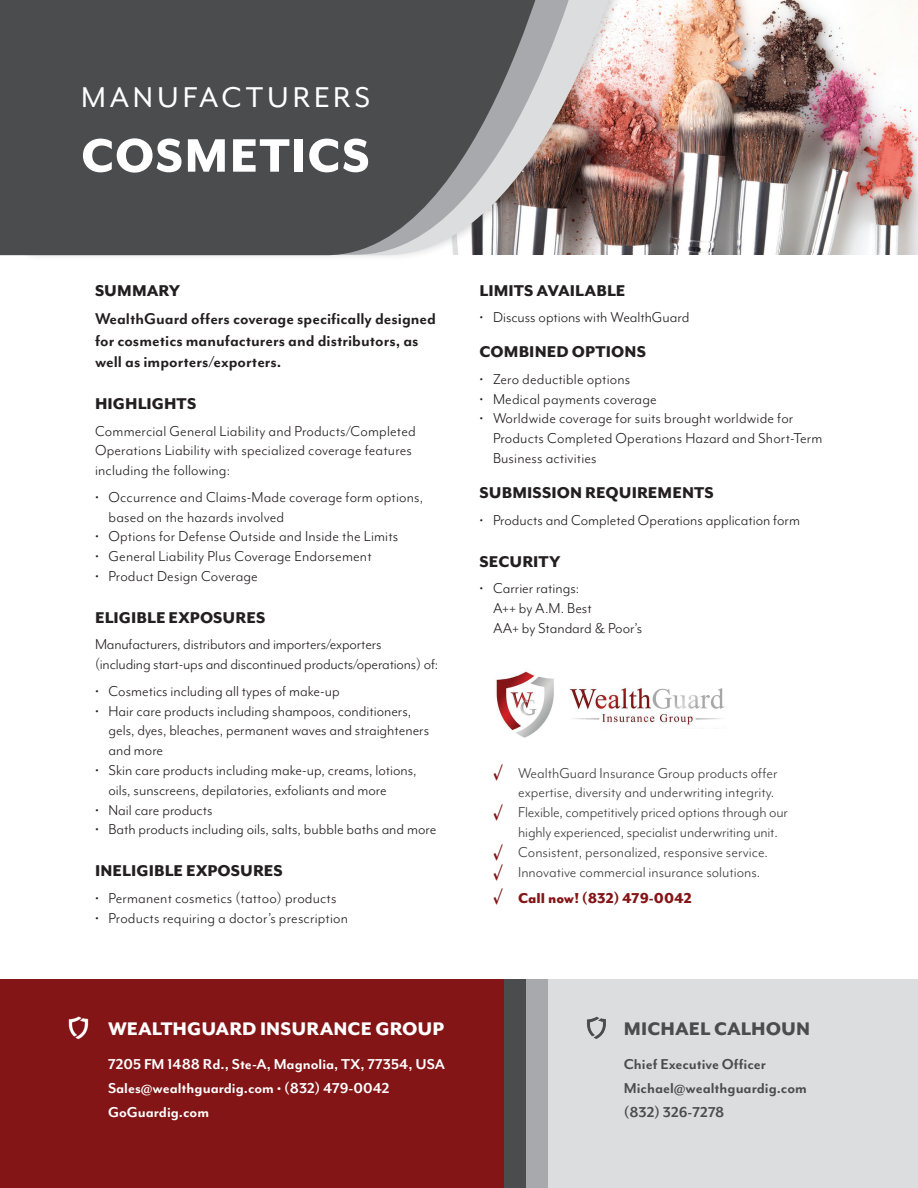
<style>
.page{position:relative;width:918px;height:1188px;background:#fff}
.page>*{position:absolute;margin:0;border:0;box-sizing:border-box;transform-origin:0 0}
.t1{font:800 54px "Mr Eaves Mod OT";letter-spacing:.02em;color:#fff}
.t2{font:33px "Mr Eaves Mod OT";letter-spacing:.12em;color:#fff}
.t3{font:800 21px "Mr Eaves Mod OT";color:#fff}
.t4{font:800 21px "Mr Eaves Mod OT";letter-spacing:.005em;color:#4b4c4d}
.t5{font:800 21px/40px "Mr Eaves Mod OT";color:#841517;text-align:justify}
.t6{font:700 18px/21.6px "Mr Eaves Mod OT";color:#231f20}
.t7{font:800 18px "Mr Eaves Mod OT";letter-spacing:.005em;color:#231f20}
.t8{font:16.5px/19.8px "Mr Eaves Mod OT";color:#231f20}
.t9{font:16.5px/19.8px "Mr Eaves Mod OT";color:#3e3e3f}
.t10{font:700 16.5px/24px "Mr Eaves Mod OT";color:#fff}
.t11{font:700 16.5px/24px "Mr Eaves Mod OT";color:#4b4c4d}
.t12{font:800 16.5px "Mr Eaves Mod OT";color:#841517}
</style>
<div class="page">
<img style="left:641px;top:0;width:277px;height:254px">
<div style="left:23px;top:0;width:618px;height:262px;background:#231f20;opacity:.18"></div>
<img style="left:590px;top:0;width:37px;height:255px">
<img style="left:562px;top:0;width:28px;height:255px">
<svg style="left:0;top:0;width:562px;height:255px;background:#5c5c5d"></svg>
<div style="left:0;top:979px;width:526px;height:209px;background:#841517"></div>
<img style="left:68px;top:1016px;width:21px;height:23px">
<div style="left:529px;top:979px;width:389px;height:209px;background:#dcdddf"></div>
<img style="left:587px;top:1016px;width:19px;height:23px">
<div style="left:504px;top:979px;width:22px;height:209px;background:#4b4c4d"></div>
<div style="left:526px;top:979px;width:22px;height:209px;background:#a8a9ad"></div>
<img style="left:569px;top:688px;width:156px;height:38px">
<img style="left:496px;top:669px;width:58px;height:69px">
<h2 class="t2" style="left:81px;top:79px;width:291px">MANUFACTURERS</h2>
<h1 class="t1" style="left:81px;top:124px;width:290px">COSMETICS</h1>
<p class="t7" style="left:95px;top:280px;width:87px">SUMMARY</p>
<p class="t6" style="left:95px;top:308px;width:343px">WealthGuard offers coverage specifically designed for cosmetics manufacturers and distributors, as well as importers/exporters.</p>
<p class="t7" style="left:95px;top:393px;width:103px">HIGHLIGHTS</p>
<p class="t8" style="left:95px;top:421px;width:322px">Commercial General Liability and Products/Completed<br>Operations Liability with specialized coverage features including the following:</p>
<p class="t8" style="left:109px;top:487px;width:316px;text-indent:-13px">• Occurrence and Claims-Made coverage form options, based on the hazards involved</p>
<p class="t8" style="left:95px;top:526px;width:305px">• Options for Defense Outside and Inside the Limits</p>
<p class="t8" style="left:95px;top:546px;width:278px">• General Liability Plus Coverage Endorsement</p>
<p class="t8" style="left:95px;top:566px;width:164px">• Product Design Coverage</p>
<p class="t7" style="left:95px;top:607px;width:172px">ELIGIBLE EXPOSURES</p>
<p class="t8" style="left:95px;top:634px;width:345px">Manufacturers, distributors and importers/exporters (including start-ups and discontinued products/operations) of:</p>
<p class="t8" style="left:95px;top:681px;width:246px">• Cosmetics including all types of make-up</p>
<p class="t8" style="left:109px;top:701px;width:322px;text-indent:-13px">• Hair care products including shampoos, conditioners, gels, dyes, bleaches, permanent waves and straighteners and more</p>
<p class="t8" style="left:109px;top:760px;width:310px;text-indent:-13px">• Skin care products including make-up, creams, lotions, oils, sunscreens, depilatories, exfoliants and more</p>
<p class="t8" style="left:95px;top:800px;width:119px">• Nail care products</p>
<p class="t8" style="left:95px;top:819px;width:343px">• Bath products including oils, salts, bubble baths and more</p>
<p class="t7" style="left:95px;top:860px;width:189px">INELIGIBLE EXPOSURES</p>
<p class="t8" style="left:95px;top:888px;width:243px">• Permanent cosmetics (tattoo) products</p>
<p class="t8" style="left:95px;top:908px;width:255px">• Products requiring a doctor’s prescription</p>
<p class="t7" style="left:480px;top:280px;width:147px">LIMITS AVAILABLE</p>
<p class="t8" style="left:480px;top:307px;width:211px">• Discuss options with WealthGuard</p>
<p class="t7" style="left:480px;top:342px;width:168px">COMBINED OPTIONS</p>
<p class="t8" style="left:480px;top:369px;width:152px">• Zero deductible options</p>
<p class="t8" style="left:480px;top:389px;width:179px">• Medical payments coverage</p>
<p class="t8" style="left:493px;top:409px;width:331px;text-indent:-13px">• Worldwide coverage for suits brought worldwide for<br>Products Completed Operations Hazard and Short-Term<br>Business activities</p>
<p class="t7" style="left:480px;top:482px;width:236px">SUBMISSION REQUIREMENTS</p>
<p class="t8" style="left:480px;top:510px;width:322px">• Products and Completed Operations application form</p>
<p class="t7" style="left:480px;top:551px;width:83px">SECURITY</p>
<p class="t8" style="left:493px;top:578px;width:151px;text-indent:-13px">• Carrier ratings:<br>A++ by A.M. Best<br>AA+ by Standard &amp; Poor’s</p>
<p class="t5" style="left:493px;top:753px;width:12px">√ √ √</p>
<p class="t5" style="left:493px;top:861px;width:12px;line-height:24px">√ √</p>
<p class="t9" style="left:518px;top:763px;width:271px">WealthGuard Insurance Group products offer expertise, diversity and underwriting integrity.<br>Flexible, competitively priced options through our highly experienced, specialist underwriting unit.<br>Consistent, personalized, responsive service.<br>Innovative commercial insurance solutions.</p>
<p class="t12" style="left:518px;top:889px;width:175px">Call now! (832) 479-0042</p>
<p class="t3" style="left:108px;top:1016px;width:338px">WEALTHGUARD INSURANCE GROUP</p>
<p class="t10" style="left:108px;top:1052px;width:338px">7205 FM 1488 Rd., Ste-A, Magnolia, TX, 77354, USA<br>Sales@wealthguardig.com (832) 479-0042<br>GoGuardig.com</p>
<p class="t4" style="left:624px;top:1016px;width:188px">MICHAEL CALHOUN</p>
<p class="t11" style="left:624px;top:1052px;width:185px">Chief Executive Officer<br>Michael@wealthguardig.com (832) 326-7278</p>
</div>
